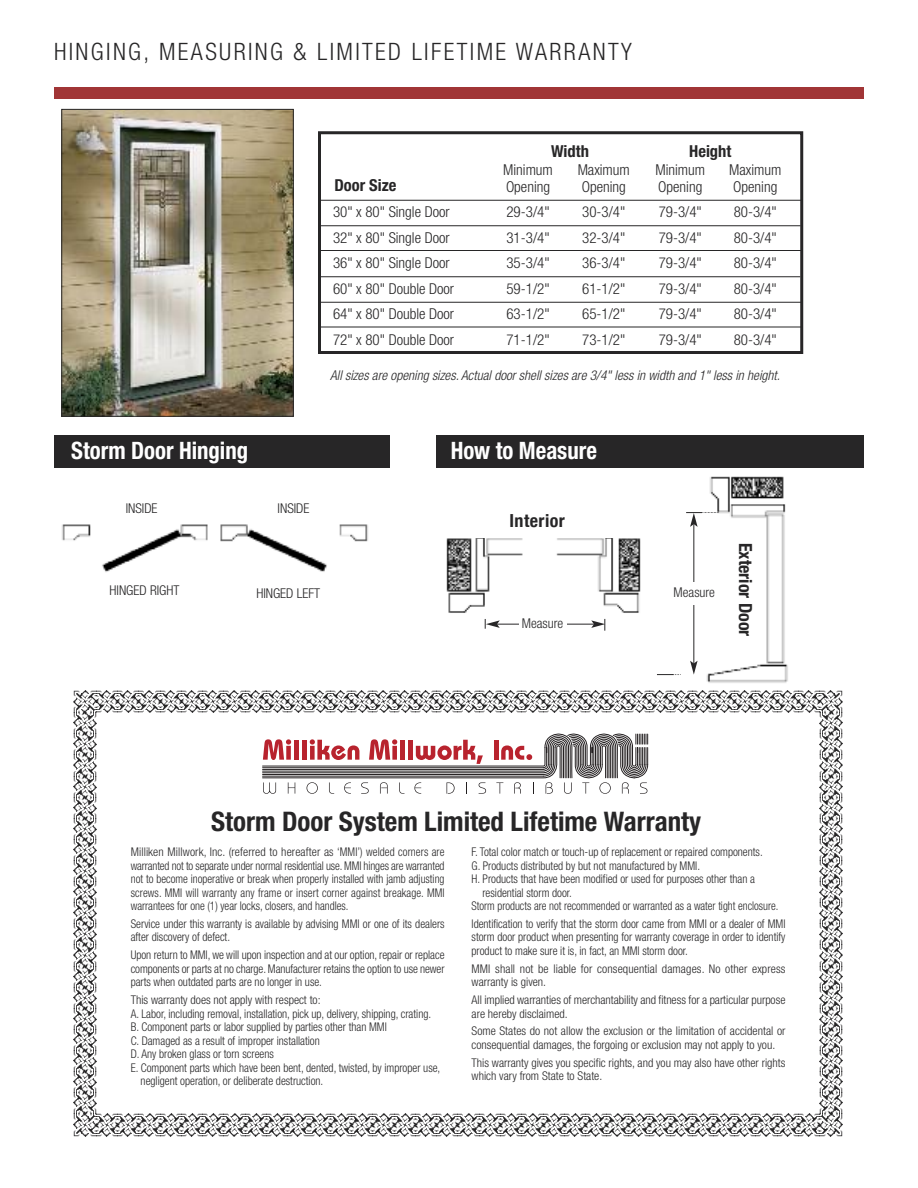
<style>
.page{position:relative;width:918px;height:1188px;background:#fff}
.page>*{position:absolute;margin:0;border:0;box-sizing:border-box;transform-origin:0 0}
.t1{font:700 condensed 27px "Helvetica Neue";color:#272627}
.t2{font:300 condensed 24px "Helvetica Neue";letter-spacing:.1em;color:#272627}
.t3{font:700 condensed 24px "Helvetica Neue";color:#fff;scale:.95 1}
.t4{font:700 condensed 18px "Helvetica Neue";color:#272627}
.t5{font:700 condensed 18px "Helvetica Neue";letter-spacing:.025em;color:#272627}
.t6{font:700 condensed 16.5px "Helvetica Neue";color:#272627}
.t7{font:300 condensed 15px "Helvetica Neue";color:#272627}
.t8{font:italic 300 condensed 13.5px "Helvetica Neue";letter-spacing:.005em;color:#272627}
.t9{font:300 condensed 13.5px "Helvetica Neue";color:#272627}
.t10{font:300 condensed 12px/13.5px "Helvetica Neue";color:#272627;text-align:justify;scale:.95 1}
.t11{font:300 condensed 12px/13.5px "Helvetica Neue";color:#272627}
.t12{font:300 condensed 12px "Helvetica Neue";color:#272627;scale:.92 1}
</style>
<div class="page">
<div style="left:318px;top:131px;width:485px;height:223px;border:3px solid #272627"></div>
<img style="left:74px;top:690px;width:768px;height:23px">
<img style="left:820px;top:713px;width:22px;height:423px">
<img style="left:74px;top:1114px;width:746px;height:22px">
<img style="left:74px;top:713px;width:22px;height:401px">
<svg style="left:262px;top:734px;width:386px;height:60px"></svg>
<img style="left:62px;top:524px;width:146px;height:48px">
<div style="left:54px;top:87px;width:810px;height:12px;background:#a13536"></div>
<div style="left:54px;top:436px;width:810px;height:32px;background:#272627"></div>
<img style="left:63px;top:111px;width:229px;height:304px">
<div style="left:61px;top:109px;width:233px;height:308px;border:1px solid #272627"></div>
<hr style="left:319px;top:200px;width:482px;height:1px;background:#272627">
<hr style="left:318px;top:225px;width:483px;height:1px;background:#272627">
<hr style="left:320px;top:250px;width:482px;height:1px;background:#272627">
<hr style="left:318px;top:276px;width:482px;height:1px;background:#272627">
<hr style="left:320px;top:302px;width:482px;height:1px;background:#272627">
<hr style="left:319px;top:327px;width:482px;height:1px;background:#272627">
<img style="left:220px;top:524px;width:148px;height:48px">
<img style="left:706px;top:476px;width:82px;height:207px">
<hr style="left:693px;top:524px;width:1px;height:139px;background:#272627">
<svg style="left:690px;top:661px;width:8px;height:14px"></svg>
<div style="left:671px;top:582px;width:47px;height:23px;background:#fff"></div>
<img style="left:446px;top:538px;width:195px;height:93px">
<hr style="left:497px;top:624px;width:97px;height:1px;background:#272627">
<div style="left:519px;top:618px;width:47px;height:16px;background:#fff"></div>
<svg style="left:485px;top:619px;width:15px;height:10px"></svg>
<svg style="left:591px;top:619px;width:14px;height:12px"></svg>
<div style="left:390px;top:434px;width:46px;height:51px;background:#fff"></div>
<svg style="left:686px;top:512px;width:33px;height:15px"></svg>
<svg style="left:657px;top:674px;width:24px;height:1px"></svg>
<h2 class="t2" style="left:54px;top:43px;width:579px">HINGING, MEASURING &amp; LIMITED LIFETIME WARRANTY</h2>
<h3 class="t6" style="left:334px;top:179px;width:63px">Door Size</h3>
<h3 class="t6" style="left:551px;top:146px;width:39px">Width</h3>
<h3 class="t6" style="left:689px;top:146px;width:44px">Height</h3>
<p class="t7" style="left:503px;top:165px;width:51px">Minimum</p>
<p class="t7" style="left:578px;top:165px;width:54px">Maximum</p>
<p class="t7" style="left:655px;top:165px;width:51px">Minimum</p>
<p class="t7" style="left:729px;top:165px;width:54px">Maximum</p>
<p class="t7" style="left:506px;top:181px;width:46px">Opening</p>
<p class="t7" style="left:582px;top:181px;width:46px">Opening</p>
<p class="t7" style="left:658px;top:181px;width:46px">Opening</p>
<p class="t7" style="left:733px;top:181px;width:46px">Opening</p>
<p class="t7" style="left:333px;top:207px;width:118px">30" x 80" Single Door</p>
<p class="t7" style="left:506px;top:207px;width:45px">29-3/4"</p>
<p class="t7" style="left:582px;top:207px;width:45px">30-3/4"</p>
<p class="t7" style="left:659px;top:207px;width:45px">79-3/4"</p>
<p class="t7" style="left:734px;top:207px;width:45px">80-3/4"</p>
<p class="t7" style="left:333px;top:232px;width:118px">32" x 80" Single Door</p>
<p class="t7" style="left:506px;top:232px;width:45px">31-3/4"</p>
<p class="t7" style="left:582px;top:232px;width:45px">32-3/4"</p>
<p class="t7" style="left:659px;top:232px;width:45px">79-3/4"</p>
<p class="t7" style="left:734px;top:232px;width:45px">80-3/4"</p>
<p class="t7" style="left:333px;top:258px;width:118px">36" x 80" Single Door</p>
<p class="t7" style="left:506px;top:258px;width:45px">35-3/4"</p>
<p class="t7" style="left:582px;top:258px;width:45px">36-3/4"</p>
<p class="t7" style="left:659px;top:258px;width:45px">79-3/4"</p>
<p class="t7" style="left:734px;top:258px;width:45px">80-3/4"</p>
<p class="t7" style="left:333px;top:283px;width:123px">60" x 80" Double Door</p>
<p class="t7" style="left:506px;top:283px;width:45px">59-1/2"</p>
<p class="t7" style="left:582px;top:283px;width:45px">61-1/2"</p>
<p class="t7" style="left:659px;top:283px;width:45px">79-3/4"</p>
<p class="t7" style="left:734px;top:283px;width:45px">80-3/4"</p>
<p class="t7" style="left:333px;top:309px;width:123px">64" x 80" Double Door</p>
<p class="t7" style="left:506px;top:309px;width:45px">63-1/2"</p>
<p class="t7" style="left:582px;top:309px;width:45px">65-1/2"</p>
<p class="t7" style="left:659px;top:309px;width:45px">79-3/4"</p>
<p class="t7" style="left:734px;top:309px;width:45px">80-3/4"</p>
<p class="t7" style="left:333px;top:334px;width:123px">72" x 80" Double Door</p>
<p class="t7" style="left:506px;top:334px;width:45px">71-1/2"</p>
<p class="t7" style="left:582px;top:334px;width:45px">73-1/2"</p>
<p class="t7" style="left:659px;top:334px;width:45px">79-3/4"</p>
<p class="t7" style="left:734px;top:334px;width:45px">80-3/4"</p>
<p class="t8" style="left:330px;top:370px;width:452px">All sizes are opening sizes. Actual door shell sizes are 3/4" less in width and 1" less in height.</p>
<h2 class="t3" style="left:71px;top:442px;width:188px">Storm Door Hinging</h2>
<h2 class="t3" style="left:451px;top:442px;width:155px">How to Measure</h2>
<p class="t9" style="left:126px;top:503px;width:33px">INSIDE</p>
<p class="t9" style="left:278px;top:503px;width:33px">INSIDE</p>
<p class="t9" style="left:110px;top:585px;width:71px">HINGED RIGHT</p>
<p class="t9" style="left:256px;top:588px;width:65px">HINGED LEFT</p>
<h3 class="t5" style="left:510px;top:509px;width:57px">Interior</h3>
<p class="t9" style="left:522px;top:618px;width:43px">Measure</p>
<p class="t9" style="left:674px;top:587px;width:43px">Measure</p>
<h3 class="t4" style="left:757px;top:543px;width:95px;rotate:90deg">Exterior Door</h3>
<h1 class="t1" style="left:211px;top:812px;width:491px">Storm Door System Limited Lifetime Warranty</h1>
<p class="t11" style="left:131px;top:846px;width:315px;text-align:justify">Milliken Millwork, Inc. (referred to hereafter as ‘MMI’) welded corners are warranted not to separate under normal residential use. MMI hinges are warranted not to become inoperative or break when properly installed with jamb adjusting screws. MMI will warranty any frame or insert corner against breakage. MMI warrantees for one (1) year locks, closers, and handles.</p>
<p class="t10" style="left:131px;top:918px;width:332px">Service under this warranty is available by advising MMI or one of its dealers after discovery of defect.</p>
<p class="t10" style="left:131px;top:949px;width:332px">Upon return to MMI, we will upon inspection and at our option, repair or replace components or parts at no charge. Manufacturer retains the option to use newer parts when outdated parts are no longer in use.</p>
<p class="t11" style="left:131px;top:994px;width:191px">This warranty does not apply with respect to:</p>
<p class="t10" style="left:131px;top:1008px;width:318px">A. Labor, including removal, installation, pick up, delivery, shipping, crating.</p>
<p class="t10" style="left:131px;top:1021px;width:271px">B. Component parts or labor supplied by parties other than MMI</p>
<p class="t10" style="left:131px;top:1035px;width:201px">C. Damaged as a result of improper installation</p>
<p class="t10" style="left:131px;top:1048px;width:152px">D. Any broken glass or torn screens</p>
<p class="t10" style="left:131px;top:1062px;width:327px">E. Component parts which have been bent, dented, twisted, by improper use,</p>
<p class="t10" style="left:141px;top:1075px;width:194px">negligent operation, or deliberate destruction.</p>
<p class="t10" style="left:472px;top:846px;width:308px">F. Total color match or touch-up of replacement or repaired components.</p>
<p class="t10" style="left:472px;top:860px;width:242px">G. Products distributed by but not manufactured by MMI.</p>
<p class="t10" style="left:472px;top:873px;width:300px">H. Products that have been modified or used for purposes other than a</p>
<p class="t10" style="left:482px;top:887px;width:96px">residential storm door.</p>
<p class="t12" style="left:472px;top:902px;width:335px">Storm products are not recommended or warranted as a water tight enclosure.</p>
<p class="t10" style="left:472px;top:918px;width:332px">Identification to verify that the storm door came from MMI or a dealer of MMI storm door product when presenting for warranty coverage in order to identify product to make sure it is, in fact, an MMI storm door.</p>
<p class="t11" style="left:472px;top:963px;width:315px">MMI shall not be liable for consequential damages. No other express warranty is given.</p>
<p class="t11" style="left:472px;top:994px;width:315px">All implied warranties of merchantability and fitness for a particular purpose are hereby disclaimed.</p>
<p class="t11" style="left:472px;top:1025px;width:315px">Some States do not allow the exclusion or the limitation of accidental or consequential damages, the forgoing or exclusion may not apply to you.</p>
<p class="t11" style="left:472px;top:1057px;width:315px">This warranty gives you specific rights, and you may also have other rights which vary from State to State.</p>
</div>
